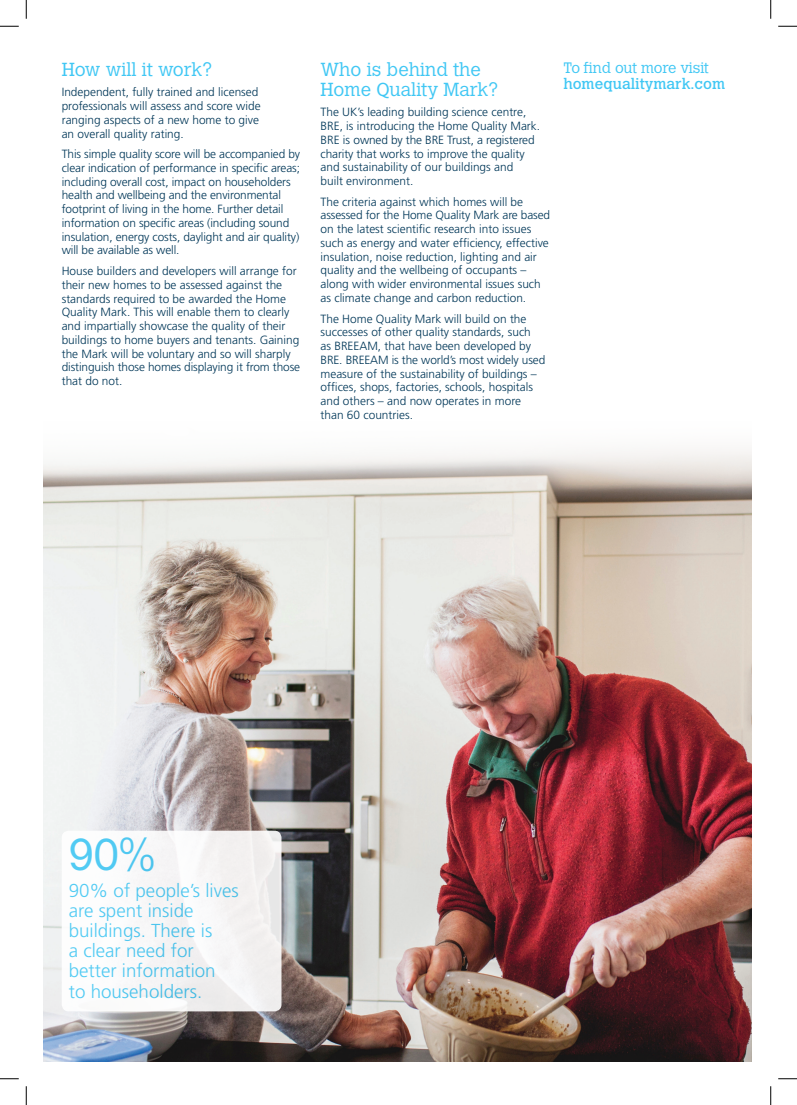
<style>
.page{position:relative;width:797px;height:1105px;background:#fff}
.page>*{position:absolute;margin:0;border:0;box-sizing:border-box;transform-origin:0 0}
.t1{font:300 43.75px "Calvert MT Std";color:#40c7f4}
.t2{font:300 18.75px/20px "Frutiger";color:#40c7f4}
.t3{font:300 18.75px/20px "Calvert MT Std";color:#40c7f4}
.t4{font:15px "Calvert";color:#40c7f4}
.t5{font:300 15px "Calvert MT Std";letter-spacing:-.01em;color:#40c7f4}
.t6{font:300 11.88px/13.8px "Frutiger";color:#003758}
</style>
<div class="page">
<img style="left:44px;top:450px;width:707px;height:611px">
<div style="left:62px;top:831px;width:219px;height:180px;background:#f7f7f8;border-radius:7px"></div>
<svg style="left:0;top:25px;width:19px;height:2px"></svg>
<svg style="left:778px;top:25px;width:19px;height:2px"></svg>
<svg style="left:0;top:1078px;width:19px;height:1px"></svg>
<svg style="left:778px;top:1078px;width:19px;height:1px"></svg>
<svg style="left:25px;top:0;width:2px;height:19px"></svg>
<svg style="left:25px;top:1086px;width:2px;height:19px"></svg>
<svg style="left:770px;top:0;width:1px;height:19px"></svg>
<svg style="left:770px;top:1086px;width:1px;height:19px"></svg>
<h2 class="t3" style="left:62px;top:59px;width:152px">How will it work?</h2>
<p class="t6" style="left:62px;top:85px;width:200px">Independent, fully trained and licensed professionals will assess and score wide ranging aspects of a new home to give an overall quality rating.</p>
<p class="t6" style="left:62px;top:147px;width:240px">This simple quality score will be accompanied by clear indication of performance in specific areas; including overall cost, impact on householders health and wellbeing and the environmental footprint of living in the home. Further detail information on specific areas (including sound insulation, energy costs, daylight and air quality) will be available as well.</p>
<p class="t6" style="left:62px;top:264px;width:240px">House builders and developers will arrange for their new homes to be assessed against the standards required to be awarded the Home Quality Mark. This will enable them to clearly and impartially showcase the quality of their buildings to home buyers and tenants. Gaining the Mark will be voluntary and so will sharply distinguish those homes displaying it from those that do not.</p>
<h2 class="t3" style="left:320px;top:59px;width:179px">Who is behind the<br>Home Quality Mark?</h2>
<p class="t6" style="left:320px;top:105px;width:221px">The UK’s leading building science centre, BRE, is introducing the Home Quality Mark.<br>BRE is owned by the BRE Trust, a registered charity that works to improve the quality and sustainability of our buildings and<br>built environment.</p>
<p class="t6" style="left:320px;top:195px;width:231px">The criteria against which homes will be assessed for the Home Quality Mark are based on the latest scientific research into issues such as energy and water efficiency, effective insulation, noise reduction, lighting and air quality and the wellbeing of occupants – along with wider environmental issues such as climate change and carbon reduction.</p>
<p class="t6" style="left:320px;top:312px;width:226px">The Home Quality Mark will build on the successes of other quality standards, such<br>as BREEAM, that have been developed by BRE. BREEAM is the world’s most widely used measure of the sustainability of buildings – offices, shops, factories, schools, hospitals and others – and now operates in more than 60 countries.</p>
<p class="t5" style="left:563px;top:59px;width:147px">To find out more visit</p>
<p class="t4" style="left:563px;top:75px;width:163px">homequalitymark.com</p>
<h1 class="t1" style="left:69px;top:830px;width:88px">90%</h1>
<h2 class="t2" style="left:69px;top:881px;width:171px">90% of people’s lives are spent inside buildings. There is<br>a clear need for better information<br>to householders.</h2>
</div>
